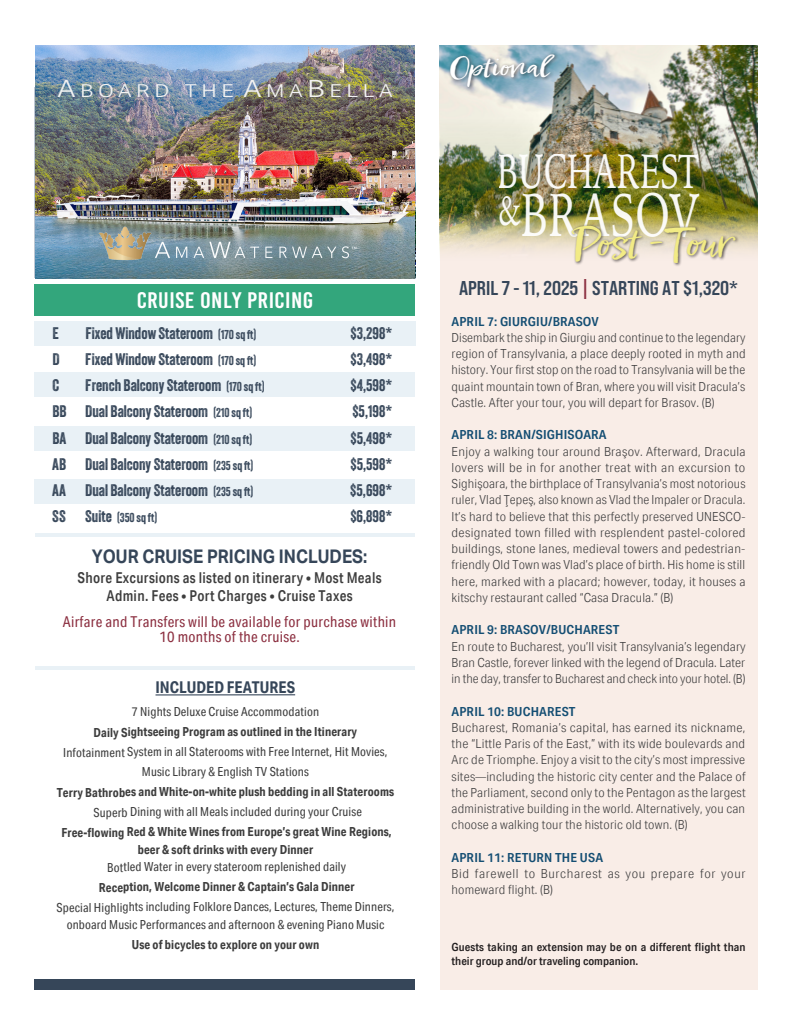
<style>
.page{position:relative;width:810px;height:1035px;background:#fff}
.page>*{position:absolute;margin:0;border:0;box-sizing:border-box;transform-origin:0 0}
.t1{font:60.5px "Iowan Old Style";letter-spacing:.02em;color:#fff;scale:.71 1}
.t2{font:48.12px "Iowan Old Style";color:#fff;scale:.68 1}
.t3{font:italic 40.5px "Epicursive Script";color:#f2eb85;scale:1.11 1}
.t4{font:italic 27px "Epicursive Script";color:#fff;scale:1.22 1}
.t5{font:22.5px "Bebas Kai";letter-spacing:.02em;color:#fff;scale:1.1 1}
.t6{font:20px "Bebas Neue Pro Sm E Bd";color:#364659}
.t7{font:700 18.75px "Aktiv Grotesk";color:#364659;scale:.9 1}
.t8{font:300 17.75px "Aktiv Grotesk Cd";letter-spacing:.175em;color:#f2f2f2;scale:1.5 1}
.t9{font:16.25px "Veneer";color:#364659}
.t10{font:700 16.25px "Aktiv Grotesk Cd";color:#364659}
.t11{font:500 15px/17.5px "Aktiv Grotesk Cd";letter-spacing:.02em;color:#3d3d3d;text-align:center}
.t12{font:15px/15px "Aktiv Grotesk Cd";letter-spacing:.02em;color:#8c3041;text-align:center}
.t13{font:300 12.5px/16.2px "Aktiv Grotesk Cd";letter-spacing:.015em;color:#3e3e3f;text-align:justify;scale:1.12 1}
.t14{font:12.5px/20px "Aktiv Grotesk Cd";letter-spacing:.01em;color:#3d3d3d;text-align:center}
.t15{font:700 12.5px/17.5px "Aktiv Grotesk Cd";letter-spacing:.01em;color:#3d3d3d;text-align:center}
.t16{font:300 12.5px/16.2px "Aktiv Grotesk Cd";letter-spacing:.015em;color:#3e3e3f;text-align:justify;scale:1.08 1}
.t17{font:300 12.5px/16.2px "Aktiv Grotesk Cd";letter-spacing:.015em;color:#3e3e3f;text-align:justify;scale:1.11 1}
.t18{font:600 12.5px "Aktiv Grotesk Cd";letter-spacing:.015em;color:#144e73;scale:1.1 1}
.t19{font:300 12.5px/16.2px "Aktiv Grotesk Cd";letter-spacing:.045em;color:#3e3e3f;scale:1.12 1}
.t20{font:12.5px "Veneer";color:#364659}
.t21{font:500 11.25px/13.8px "Aktiv Grotesk Cd";letter-spacing:.01em;color:#231f20;scale:1.1 1}
.s1{font-size:23.75px}
.s2{font-size:12.5px}
.s3{font-size:16.25px}
.s4{color:#8c3041}
</style>
<div class="page">
<div style="left:35px;top:284px;width:380px;height:31px;background:#33a67c"></div>
<hr style="left:35px;top:533px;width:380px;height:4px;background:#e9f1f6">
<hr style="left:35px;top:666px;width:380px;height:4px;background:#e9f1f6">
<div style="left:34px;top:321px;width:381px;height:25px;background:#e9f1f6"></div>
<div style="left:35px;top:372px;width:380px;height:25px;background:#e9f1f6"></div>
<div style="left:35px;top:426px;width:380px;height:25px;background:#e9f1f6"></div>
<div style="left:35px;top:479px;width:380px;height:25px;background:#e9f1f6"></div>
<div style="left:35px;top:980px;width:380px;height:10px;background:#364659"></div>
<hr style="left:156px;top:694px;width:139px;height:2px;background:#364659">
<div style="left:440px;top:45px;width:317px;height:945px;background:#f9ede7"></div>
<img style="left:440px;top:45px;width:317px;height:206px">
<img style="left:36px;top:45px;width:379px;height:234px">
<img style="left:92px;top:221px;width:266px;height:47px">
<img style="left:440px;top:117px;width:317px;height:130px">
<div style="left:570px;top:224px;width:169px;height:43px;background:#231f20;opacity:.75"></div>
<div style="left:448px;top:52px;width:112px;height:40px;background:#231f20;opacity:.7"></div>
<h3 class="t8" style="left:58px;top:80px;width:225px"><span class="s1">A</span>BOARD THE <span class="s1">A</span>MA<span class="s1">B</span> ELLA</h3>
<h3 class="t5" style="left:137px;top:288px;width:162px">CRUISE ONLY PRICING</h3>
<h3 class="t9" style="left:52px;top:323px;width:8px">E</h3>
<h3 class="t9" style="left:85px;top:323px;width:173px">Fixed Window Stateroom <span class="s2">(170 sq ft)</span></h3>
<h3 class="t9" style="left:351px;top:323px;width:43px">$3,298*</h3>
<h3 class="t9" style="left:52px;top:349px;width:9px">D</h3>
<h3 class="t9" style="left:85px;top:349px;width:173px">Fixed Window Stateroom <span class="s2">(170 sq ft)</span></h3>
<h3 class="t9" style="left:351px;top:349px;width:43px">$3,498*</h3>
<h3 class="t9" style="left:52px;top:375px;width:8px">C</h3>
<h3 class="t9" style="left:85px;top:375px;width:181px">French Balcony Stateroom <span class="s2">(170 sq ft)</span></h3>
<h3 class="t9" style="left:350px;top:376px;width:43px">$4,598*</h3>
<h3 class="t9" style="left:52px;top:402px;width:202px">BB Dual Balcony Stateroom <span class="s2">(210 sq ft)</span></h3>
<h3 class="t9" style="left:352px;top:402px;width:41px">$5,198*</h3>
<h3 class="t9" style="left:52px;top:428px;width:202px">BA Dual Balcony Stateroom <span class="s2">(210 sq ft)</span></h3>
<h3 class="t9" style="left:350px;top:428px;width:43px">$5,498*</h3>
<h3 class="t9" style="left:52px;top:454px;width:203px">AB Dual Balcony Stateroom <span class="s2">(235 sq ft)</span></h3>
<h3 class="t9" style="left:350px;top:454px;width:43px">$5,598*</h3>
<h3 class="t9" style="left:52px;top:480px;width:203px">AA Dual Balcony Stateroom <span class="s2">(235 sq ft)</span></h3>
<h3 class="t9" style="left:350px;top:481px;width:44px">$5,698*</h3>
<p class="t20" style="left:52px;top:510px;width:107px"><span class="s3">SS Suite</span> (350 sq ft)</p>
<h3 class="t9" style="left:350px;top:507px;width:43px">$6,898*</h3>
<h3 class="t7" style="left:92px;top:545px;width:308px">YOUR CRUISE PRICING INCLUDES:</h3>
<p class="t11" style="left:77px;top:569px;width:306px">Shore Excursions as listed on itinerary • Most Meals<br>Admin. Fees • Port Charges • Cruise Taxes</p>
<p class="t12" style="left:63px;top:614px;width:335px">Airfare and Transfers will be available for purchase within<br>10 months of the cruise.</p>
<h3 class="t10" style="left:156px;top:677px;width:141px">INCLUDED FEATURES</h3>
<p class="t14" style="left:132px;top:702px;width:189px">7 Nights Deluxe Cruise Accommodation</p>
<p class="t15" style="left:94px;top:723px;width:265px">Daily Sightseeing Program as outlined in the Itinerary</p>
<p class="t14" style="left:63px;top:742px;width:326px">Infotainment System in all Staterooms with Free Internet, Hit Movies,<br>Music Library &amp; English TV Stations</p>
<p class="t15" style="left:57px;top:783px;width:339px">Terry Bathrobes and White-on-white plush bedding in all Staterooms</p>
<p class="t14" style="left:94px;top:802px;width:270px">Superb Dining with all Meals included during your Cruise</p>
<p class="t15" style="left:61px;top:823px;width:332px">Free-flowing Red &amp; White Wines from Europe’s great Wine Regions, beer &amp; soft drinks with every Dinner</p>
<p class="t14" style="left:107px;top:857px;width:240px">Bottled Water in every stateroom replenished daily</p>
<p class="t15" style="left:99px;top:878px;width:257px">Reception, Welcome Dinner &amp; Captain’s Gala Dinner</p>
<p class="t14" style="left:57px;top:898px;width:340px;line-height:17.5px">Special Highlights including Folklore Dances, Lectures, Theme Dinners, onboard Music Performances and afternoon &amp; evening Piano Music</p>
<p class="t15" style="left:132px;top:936px;width:189px">Use of bicycles to explore on your own</p>
<h3 class="t4" style="left:448px;top:49px;width:84px">Optional</h3>
<h2 class="t2" style="left:498px;top:129px;width:298px">BUCHAREST</h2>
<h1 class="t1" style="left:497px;top:161px;width:287px"><sup>&amp;</sup>BRASOV</h1>
<h3 class="t3" style="left:568px;top:217px;width:160px">Post -Tour</h3>
<h3 class="t6" style="left:459px;top:276px;width:281px">APRIL 7 - 11, 2025 <span class="s4">|</span> STARTING AT $1,320*</h3>
<p class="t18" style="left:452px;top:314px;width:135px">APRIL 7: GIURGIU/BRASOV</p>
<p class="t16" style="left:452px;top:329px;width:274px">Disembark the ship in Giurgiu and continue to the legendary region of Transylvania, a place deeply rooted in myth and history. Your first stop on the road to Transylvania will be the quaint mountain town of Bran, where you will visit Dracula’s Castle. After your tour, you will depart for Brasov. (B)</p>
<p class="t18" style="left:452px;top:428px;width:142px">APRIL 8: BRAN/SIGHISOARA</p>
<p class="t13" style="left:452px;top:443px;width:264px">Enjoy a walking tour around Braşov. Afterward, Dracula lovers will be in for another treat with an excursion to Sighişoara, the birthplace of Transylvania’s most notorious ruler, Vlad Ţepeş, also known as Vlad the Impaler or Dracula.<br>It’s hard to believe that this perfectly preserved UNESCO&shy;designated town filled with resplendent pastel-colored buildings, stone lanes, medieval towers and pedestrian&shy;friendly Old Town was Vlad’s place of birth. His home is still here, marked with a placard; however, today, it houses a kitschy restaurant called “Casa Dracula.” (B)</p>
<p class="t18" style="left:452px;top:623px;width:154px">APRIL 9: BRASOV/BUCHAREST</p>
<p class="t17" style="left:452px;top:638px;width:266px">En route to Bucharest, you’ll visit Transylvania’s legendary Bran Castle, forever linked with the legend of Dracula. Later in the day, transfer to Bucharest and check into your hotel. (B)</p>
<p class="t18" style="left:452px;top:704px;width:114px">APRIL 10: BUCHAREST</p>
<p class="t13" style="left:452px;top:719px;width:264px">Bucharest, Romania’s capital, has earned its nickname, the “Little Paris of the East,” with its wide boulevards and Arc de Triomphe. Enjoy a visit to the city’s most impressive sites—including the historic city center and the Palace of the Parliament, second only to the Pentagon as the largest administrative building in the world. Alternatively, you can choose a walking tour the historic old town. (B)</p>
<p class="t18" style="left:452px;top:850px;width:139px">APRIL 11: RETURN THE USA</p>
<p class="t19" style="left:452px;top:866px;width:264px">Bid farewell to Burcharest as you prepare for your homeward flight. (B)</p>
<p class="t21" style="left:452px;top:940px;width:269px">Guests taking an extension may be on a different flight than their group and/or traveling companion.</p>
</div>
